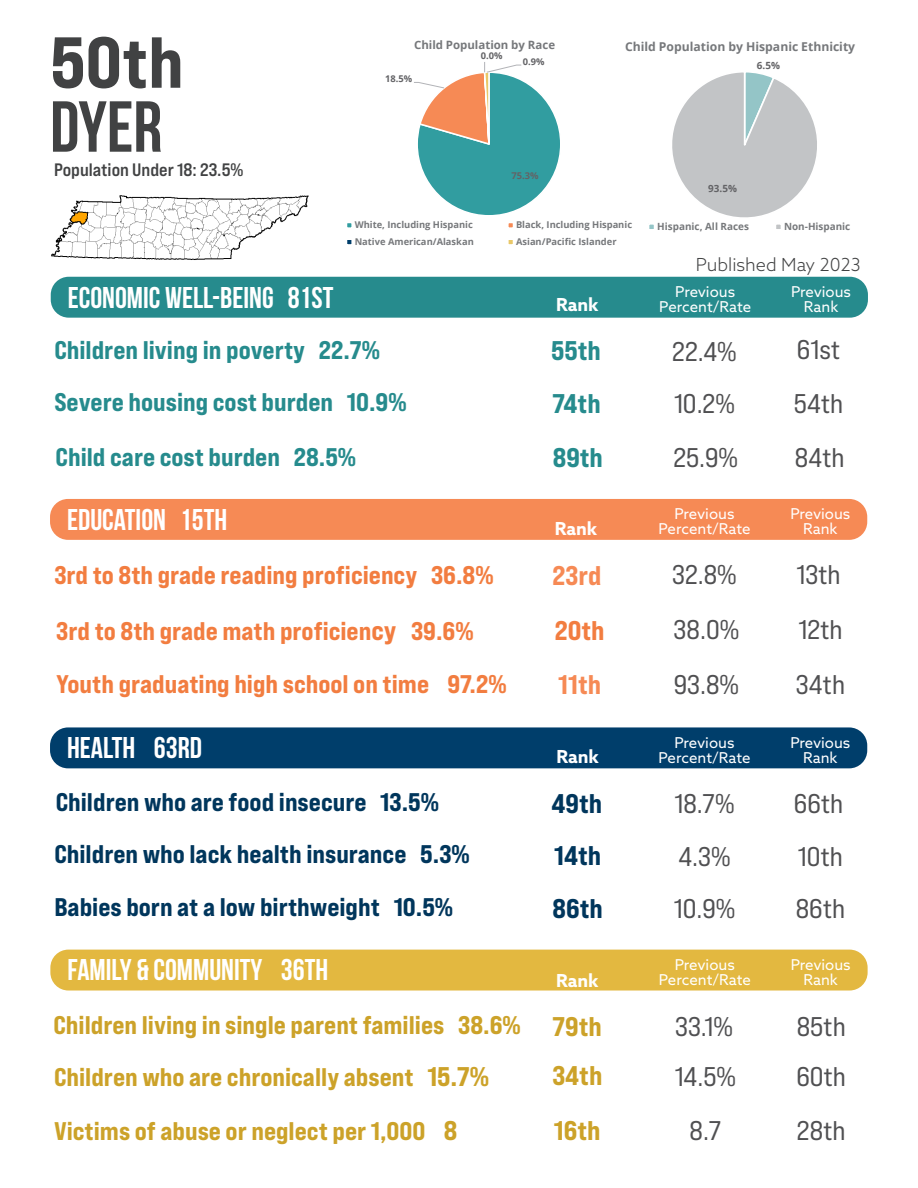
<style>
.page{position:relative;width:918px;height:1188px;background:#fff}
.page>*{position:absolute;margin:0;border:0;box-sizing:border-box;transform-origin:0 0}
.t1{font:700 72px "Bebas Neue";color:#414243}
.t2{font:72px "Bebas Neue Pro Exp Eb";color:#414243}
.t3{font:700 30px "Bebas Neue";color:#fff}
.t4{font:27px "Bebas Neue Pro Exp Rg";color:#505052}
.t5{font:27px "Bebas Neue Pro Exp Eb";color:#268b8d}
.t6{font:27px "Bebas Neue Pro Exp Eb";color:#00365c}
.t7{font:27px "Bebas Neue Pro Exp Eb";color:#cca229}
.t8{font:27px "Bebas Neue Pro Exp Eb";color:#f68a55}
.t9{font:27px "Bebas Neue Pro Exp Eb";color:#f27d40}
.t10{font:25.5px "Bebas Neue Pro Exp Eb";color:#cca229}
.t11{font:25.5px "Bebas Neue Pro Exp Eb";color:#f27d40}
.t12{font:25.5px "Bebas Neue Pro Exp Eb";color:#00365c}
.t13{font:25.5px "Bebas Neue Pro Exp Eb";color:#268b8d}
.t14{font:18px "Bebas Neue Pro Exp Bd";color:#414243}
.t15{font:700 18px "Azo Sans";color:#fff}
.t16{font:300 18px "Azo Sans";color:#414243}
.t17{font:15px/15px "Azo Sans";color:#fff;text-align:center}
.t18{font:700 12.15px "Open Sans";color:#76787b}
.t19{font:700 11.4px "Open Sans";color:#76787b}
.t20{font:700 9.9px "Open Sans";color:#76787b}
.t21{font:700 9.9px "Open Sans";color:#636366}
.t22{font:700 9.3px "Open Sans";color:#76787b}
.t23{font:700 9.3px "Open Sans";color:#636366}
.s1{font-size:27px}
</style>
<div class="page">
<div style="left:346px;top:222px;width:7px;height:7px;border:2px solid #fff"></div>
<div style="left:346px;top:238px;width:7px;height:8px;border:2px solid #fff"></div>
<svg style="left:414px;top:62px;width:146px;height:181px"></svg>
<div style="left:507px;top:238px;width:7px;height:8px;border:2px solid #fff"></div>
<div style="left:648px;top:223px;width:7px;height:8px;border:2px solid #fff"></div>
<svg style="left:672px;top:72px;width:145px;height:156px"></svg>
<div style="left:775px;top:223px;width:7px;height:8px;border:2px solid #fff"></div>
<img style="left:51px;top:195px;width:258px;height:65px">
<div style="left:50px;top:727px;width:817px;height:41px;background:#003e6b;border-radius:18px"></div>
<div style="left:50px;top:499px;width:817px;height:41px;background:#f68a55;border-radius:18px"></div>
<div style="left:51px;top:277px;width:817px;height:41px;background:#268b8d;border-radius:18px"></div>
<div style="left:50px;top:950px;width:818px;height:41px;background:#e3b840;border-radius:18px"></div>
<p class="t2" style="left:50px;top:18px;width:135px">50th</p>
<p class="t1" style="left:50px;top:87px;width:114px">DYER</p>
<p class="t14" style="left:54px;top:158px;width:191px">Population Under 18: 23.5%</p>
<p class="t19" style="left:414px;top:36px;width:143px">Child Population by Race</p>
<p class="t23" style="left:481px;top:49px;width:23px">0.0%</p>
<p class="t23" style="left:523px;top:55px;width:23px">0.9%</p>
<p class="t23" style="left:385px;top:72px;width:29px">18.5%</p>
<p class="t23" style="left:512px;top:170px;width:29px">75.3%</p>
<p class="t18" style="left:625px;top:38px;width:232px">Child Population by Hispanic Ethnicity</p>
<p class="t21" style="left:757px;top:59px;width:25px">6.5%</p>
<p class="t21" style="left:708px;top:181px;width:30px">93.5%</p>
<p class="t22" style="left:355px;top:218px;width:120px">White, Including Hispanic</p>
<p class="t22" style="left:516px;top:218px;width:118px">Black, Including Hispanic</p>
<p class="t22" style="left:355px;top:235px;width:121px">Native American/Alaskan</p>
<p class="t22" style="left:516px;top:235px;width:102px">Asian/Pacific Islander</p>
<p class="t20" style="left:657px;top:219px;width:93px">Hispanic, All Races</p>
<p class="t20" style="left:784px;top:219px;width:68px">Non-Hispanic</p>
<p class="t16" style="left:696px;top:253px;width:166px">Published May 2023</p>
<p class="t3" style="left:68px;top:281px;width:267px">ECONOMIC WELL-BEING 81ST</p>
<p class="t15" style="left:556px;top:293px;width:44px">Rank</p>
<p class="t17" style="left:659px;top:284px;width:94px">Previous<br>Percent/Rate</p>
<p class="t17" style="left:791px;top:284px;width:62px">Previous</p>
<p class="t17" style="left:804px;top:299px;width:36px">Rank</p>
<p class="t13" style="left:54px;top:334px;width:327px">Children living in poverty 22.7%</p>
<p class="t5" style="left:551px;top:334px;width:51px">55th</p>
<p class="t4" style="left:672px;top:335px;width:66px">22.4%</p>
<p class="t4" style="left:797px;top:333px;width:45px">61st</p>
<p class="t13" style="left:54px;top:386px;width:354px">Severe housing cost burden 10.9%</p>
<p class="t5" style="left:553px;top:387px;width:50px">74th</p>
<p class="t4" style="left:674px;top:387px;width:62px">10.2%</p>
<p class="t4" style="left:794px;top:387px;width:51px">54th</p>
<p class="t13" style="left:56px;top:441px;width:302px">Child care cost burden 28.5%</p>
<p class="t5" style="left:553px;top:441px;width:52px">89th</p>
<p class="t4" style="left:673px;top:441px;width:66px">25.9%</p>
<p class="t4" style="left:795px;top:441px;width:51px">84th</p>
<p class="t3" style="left:67px;top:503px;width:162px">EDUCATION 15TH</p>
<p class="t17" style="left:658px;top:506px;width:94px">Previous<br>Percent/Rate</p>
<p class="t17" style="left:790px;top:506px;width:62px">Previous</p>
<p class="t15" style="left:555px;top:517px;width:44px">Rank</p>
<p class="t17" style="left:803px;top:521px;width:36px">Rank</p>
<p class="t8" style="left:553px;top:559px;width:50px">23rd</p>
<p class="t4" style="left:672px;top:558px;width:66px">32.8%</p>
<p class="t4" style="left:796px;top:558px;width:46px">13th</p>
<p class="t9" style="left:555px;top:614px;width:51px">20th</p>
<p class="t4" style="left:674px;top:613px;width:67px">38.0%</p>
<p class="t4" style="left:798px;top:613px;width:46px">12th</p>
<p class="t11" style="left:54px;top:559px;width:441px">3rd to 8th grade reading proficiency 36.8%</p>
<p class="t11" style="left:56px;top:615px;width:419px">3rd to 8th grade math proficien<span class="s1">cy</span> 39.6%</p>
<p class="t11" style="left:56px;top:669px;width:452px">Youth graduating high school on time 97.2%</p>
<p class="t8" style="left:558px;top:668px;width:44px">11th</p>
<p class="t4" style="left:674px;top:668px;width:67px">93.8%</p>
<p class="t4" style="left:796px;top:668px;width:51px">34th</p>
<p class="t3" style="left:67px;top:731px;width:136px">HEALTH 63RD</p>
<p class="t17" style="left:658px;top:735px;width:94px">Previous<br>Percent/Rate</p>
<p class="t17" style="left:790px;top:735px;width:62px">Previous</p>
<p class="t15" style="left:556px;top:745px;width:44px">Rank</p>
<p class="t17" style="left:803px;top:750px;width:36px">Rank</p>
<p class="t12" style="left:56px;top:786px;width:385px">Children who are food insecure 13.5%</p>
<p class="t6" style="left:552px;top:787px;width:52px">49th</p>
<p class="t4" style="left:675px;top:787px;width:61px">18.7%</p>
<p class="t4" style="left:794px;top:787px;width:51px">66th</p>
<p class="t12" style="left:54px;top:838px;width:417px">Children who lack health insurance 5.3%</p>
<p class="t6" style="left:554px;top:838px;width:48px">14th</p>
<p class="t4" style="left:678px;top:840px;width:54px">4.3%</p>
<p class="t4" style="left:798px;top:840px;width:47px">10th</p>
<p class="t12" style="left:54px;top:891px;width:400px">Babies born at a low birthweight 10.5%</p>
<p class="t6" style="left:553px;top:891px;width:52px">86th</p>
<p class="t4" style="left:674px;top:892px;width:63px">10.9%</p>
<p class="t4" style="left:796px;top:892px;width:51px">86th</p>
<p class="t3" style="left:67px;top:954px;width:262px">FAMILY &amp; COMMUNITY 36TH</p>
<p class="t17" style="left:659px;top:957px;width:94px">Previous<br>Percent/Rate</p>
<p class="t17" style="left:791px;top:957px;width:62px">Previous</p>
<p class="t15" style="left:556px;top:968px;width:44px">Rank</p>
<p class="t17" style="left:804px;top:972px;width:36px">Rank</p>
<p class="t10" style="left:53px;top:1009px;width:469px">Children living in single parent families 38.6%</p>
<p class="t7" style="left:553px;top:1009px;width:51px">79th</p>
<p class="t4" style="left:675px;top:1010px;width:59px">33.1%</p>
<p class="t4" style="left:797px;top:1010px;width:50px">85th</p>
<p class="t10" style="left:54px;top:1061px;width:437px">Children who are chronically absent <span class="s1">15.7%</span></p>
<p class="t7" style="left:552px;top:1059px;width:52px">34th</p>
<p class="t4" style="left:675px;top:1060px;width:63px">14.5%</p>
<p class="t4" style="left:796px;top:1060px;width:51px">60th</p>
<p class="t10" style="left:54px;top:1115px;width:405px">Victims of abuse or neglect per 1,000 <span class="s1">8</span></p>
<p class="t7" style="left:554px;top:1114px;width:48px">16th</p>
<p class="t4" style="left:690px;top:1114px;width:33px">8.7</p>
<p class="t4" style="left:797px;top:1114px;width:50px">28th</p>
</div>
